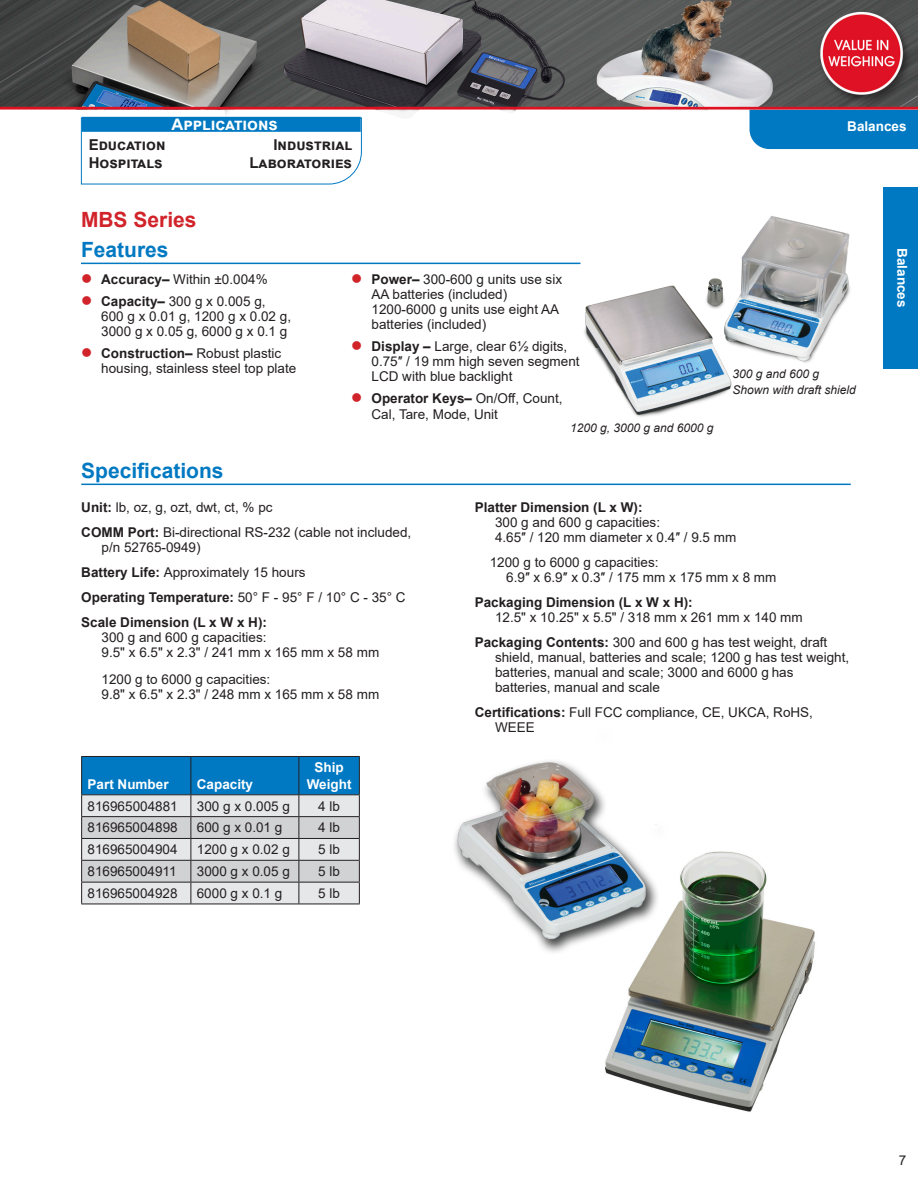
<style>
.page{position:relative;width:918px;height:1188px;background:#fff}
.page>*{position:absolute;margin:0;border:0;box-sizing:border-box;transform-origin:0 0}
.t1{font:700 21px "Arial";color:#0079c2}
.t2{font:700 21px "Arial";color:#d1232a}
.t3{font:700 16.5px "Arial";color:#fff}
.t4{font:700 15px/18px "Arial";color:#231f20;text-align:right}
.t5{font:13.5px/15px "Arial";color:#231f20}
.t6{font:700 13.5px/25px "Arial";color:#231f20}
.t7{font:700 13.5px/16.5px "Arial";color:#fff;text-align:center}
.t8{font:italic 12px/16.5px "Arial";color:#231f20}
.s1{color:#d1232a}
.s2{font-weight:700}
.s3{font-weight:400}
</style>
<div class="page">
<div style="left:883px;top:187px;width:35px;height:182px;background:#0079c2"></div>
<svg style="left:81px;top:176px;width:270px;height:9px"></svg>
<img style="left:0;top:0;width:918px;height:176px">
<img style="left:605px;top:854px;width:210px;height:258px">
<hr style="left:81px;top:484px;width:770px;height:1px;background:#0079c2">
<svg style="left:81px;top:756px;width:279px;height:148px;background:#9bbacd"></svg>
<hr style="left:81px;top:904px;width:110px;height:1px;background:#231f20">
<hr style="left:191px;top:904px;width:108px;height:1px;background:#231f20">
<hr style="left:299px;top:904px;width:61px;height:1px;background:#231f20">
<img style="left:454px;top:761px;width:289px;height:197px">
<hr style="left:81px;top:263px;width:499px;height:1px;background:#0079c2">
<img style="left:584px;top:216px;width:266px;height:201px">
<p class="t3" style="left:171px;top:113px;width:108px">Applications</p>
<p class="t4" style="left:89px;top:136px;width:78px;text-align:left">Education<br>Hospitals</p>
<h1 class="t2" style="left:81px;top:205px;width:117px">MBS Series</h1>
<h1 class="t1" style="left:81px;top:235px;width:89px">Features</h1>
<p class="t4" style="left:249px;top:136px;width:104px">Industrial<br>Laboratories</p>
<p class="t5" style="left:81px;top:271px;width:188px"><span class="s1">●</span> <span class="s2">Accuracy–</span> Within ±0.004%</p>
<p class="t5" style="left:101px;top:293px;width:191px;text-indent:-20px"><span class="s1">●</span> <span class="s2">Capacity–</span> 300 g x 0.005 g,<br>600 g x 0.01 g, 1200 g x 0.02 g,<br>3000 g x 0.05 g, 6000 g x 0.1 g</p>
<p class="t5" style="left:101px;top:345px;width:197px;text-indent:-20px"><span class="s1">●</span> <span class="s2">Construction–</span> Robust plastic housing, stainless steel top plate</p>
<p class="t5" style="left:372px;top:271px;width:192px;text-indent:-20px"><span class="s1">●</span> <span class="s2">Power–</span> 300-600 g units use six<br>AA batteries (included)<br>1200-6000 g units use eight AA batteries (included)</p>
<p class="t5" style="left:372px;top:338px;width:210px;text-indent:-20px"><span class="s1">●</span> <span class="s2">Display –</span> Large, clear 6½ digits,<br>0.75″ / 19 mm high seven segment<br>LCD with blue backlight</p>
<p class="t5" style="left:372px;top:389px;width:193px;line-height:16.5px;text-indent:-20px"><span class="s1">●</span> <span class="s2">Operator Keys–</span> On/Off, Count,<br>Cal, Tare, Mode, Unit</p>
<p class="t8" style="left:570px;top:420px;width:145px">1200 g, 3000 g and 6000 g</p>
<p class="t7" style="left:847px;top:118px;width:61px">Balances</p>
<p class="t8" style="left:732px;top:365px;width:125px">300 g and 600 g<br>Shown with draft shield</p>
<p class="t7" style="left:910px;top:248px;width:61px;rotate:90deg">Balances</p>
<h1 class="t1" style="left:81px;top:456px;width:144px">Specifications</h1>
<p class="t5" style="left:81px;top:495px;width:332px;line-height:25px"><span class="s2">Unit:</span> lb, oz, g, ozt, dwt, ct, % pc<br><span class="s2">COMM Port:</span> Bi-directional RS-232 (cable not included,</p>
<p class="t6" style="left:81px;top:535px;width:326px;text-indent:20px"><span class="s3">p/n 52765-0949)<br></span>Battery Life: <span class="s3">Approximately 15 hours<br></span>Operating Temperature: <span class="s3">50° F - 95° F / 10° C - 35° C<br></span>Scale Dimension (L x W x H):</p>
<p class="t5" style="left:102px;top:630px;width:279px">300 g and 600 g capacities:<br>9.5" x 6.5" x 2.3" / 241 mm x 165 mm x 58 mm</p>
<p class="t5" style="left:102px;top:672px;width:279px">1200 g to 6000 g capacities:<br>9.8" x 6.5" x 2.3" / 248 mm x 165 mm x 58 mm</p>
<p class="t7" style="left:88px;top:776px;width:83px">Part Number</p>
<p class="t7" style="left:197px;top:776px;width:58px">Capacity</p>
<p class="t7" style="left:307px;top:759px;width:46px">Ship<br>Weight</p>
<p class="t5" style="left:88px;top:798px;width:92px">816965004881</p>
<p class="t5" style="left:197px;top:798px;width:95px">300 g x 0.005 g</p>
<p class="t5" style="left:318px;top:798px;width:23px">4 lb</p>
<p class="t5" style="left:88px;top:820px;width:92px">816965004898</p>
<p class="t5" style="left:197px;top:820px;width:87px">600 g x 0.01 g</p>
<p class="t5" style="left:318px;top:820px;width:23px">4 lb</p>
<p class="t5" style="left:88px;top:842px;width:92px">816965004904</p>
<p class="t5" style="left:197px;top:842px;width:95px">1200 g x 0.02 g</p>
<p class="t5" style="left:318px;top:842px;width:23px">5 lb</p>
<p class="t5" style="left:88px;top:864px;width:91px">816965004911</p>
<p class="t5" style="left:197px;top:864px;width:95px">3000 g x 0.05 g</p>
<p class="t5" style="left:318px;top:864px;width:23px">5 lb</p>
<p class="t5" style="left:88px;top:886px;width:92px">816965004928</p>
<p class="t5" style="left:197px;top:886px;width:87px">6000 g x 0.1 g</p>
<p class="t5" style="left:318px;top:886px;width:23px">5 lb</p>
<p class="t6" style="left:475px;top:495px;width:169px">Platter Dimension (L x W):</p>
<p class="t5" style="left:495px;top:515px;width:243px">300 g and 600 g capacities:<br>4.65″ / 120 mm diameter x 0.4″ / 9.5 mm</p>
<p class="t5" style="left:506px;top:555px;width:272px;text-indent:-16px">1200 g to 6000 g capacities:<br>6.9″ x 6.9″ x 0.3″ / 175 mm x 175 mm x 8 mm</p>
<p class="t6" style="left:475px;top:590px;width:220px">Packaging Dimension (L x W x H):</p>
<p class="t5" style="left:475px;top:605px;width:354px;line-height:25px;text-align:center">12.5" x 10.25" x 5.5" / 318 mm x 261 mm x 140 mm<br><span class="s2">Packaging Contents:</span> 300 and 600 g has test weight, draft</p>
<p class="t5" style="left:495px;top:650px;width:356px">shield, manual, batteries and scale; 1200 g has test weight, batteries, manual and scale; 3000 and 6000 g has batteries, manual and scale</p>
<p class="t5" style="left:495px;top:705px;width:320px;text-indent:-20px"><span class="s2">Certifications:</span> Full FCC compliance, CE, UKCA, RoHS,<br>WEEE</p>
<p class="t5" style="left:899px;top:1153px;width:9px">7</p>
</div>
